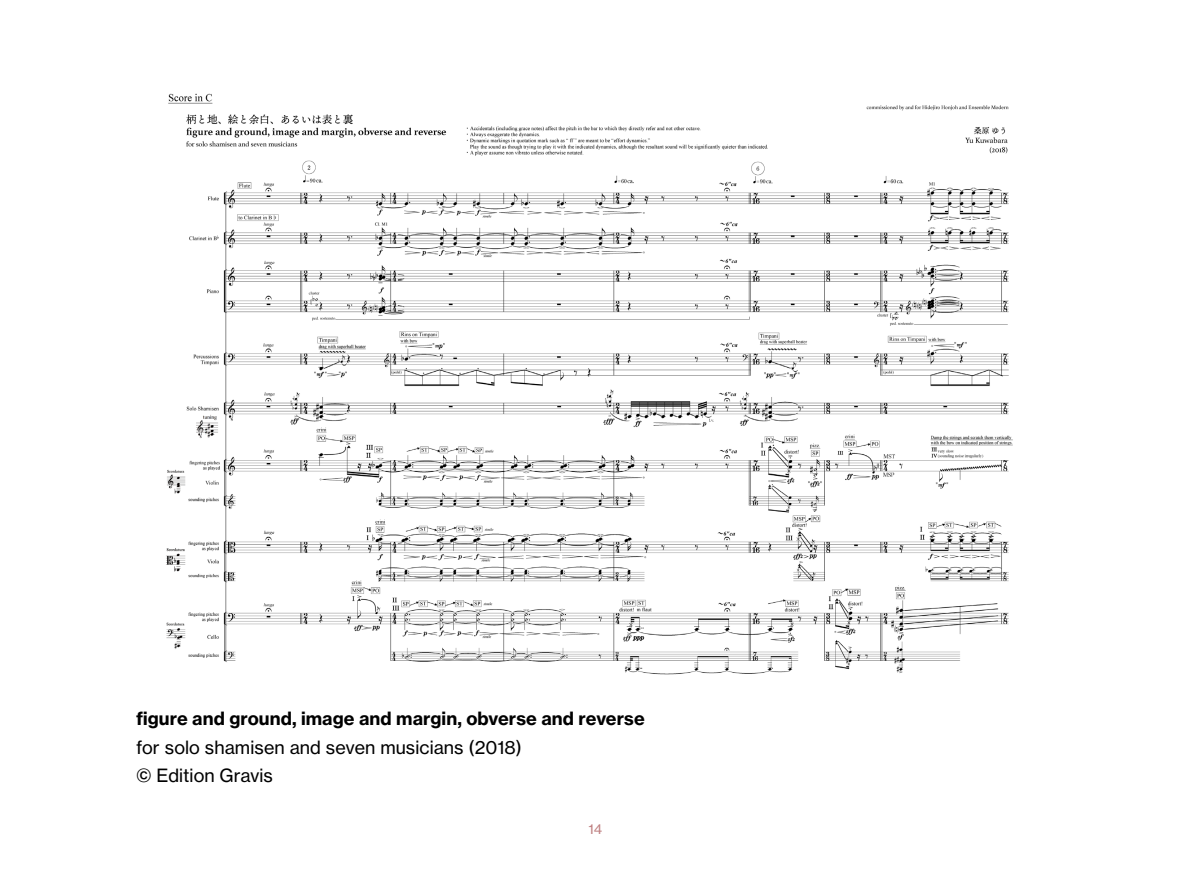
<style>
.page{position:relative;width:1191px;height:893px;background:#fff}
.page>*{position:absolute;margin:0;border:0;box-sizing:border-box;transform-origin:0 0}
.fließtext_englisch_oST{font:18px "N Haas Grotesk TX Pro 55 Rg";letter-spacing:.005em;color:#000}
.fließtext_englisch_oST-2{font:18px "N Haas Grotesk TX Pro 75 Bd";letter-spacing:.005em;color:#000}
.t1{font:13.5px "N Haas Grotesk TX Pro 55 Rg";color:#bf8182}
</style>
<div class="page">
<img style="left:166px;top:93px;width:847px;height:582px">
<p class="fließtext_englisch_oST-2" style="left:136px;top:707px;width:510px">figure and ground, image and margin, obverse and reverse</p>
<p class="fließtext_englisch_oST" style="left:136px;top:736px;width:387px">for solo shamisen and seven musicians (2018)</p>
<p class="fließtext_englisch_oST" style="left:136px;top:765px;width:138px">©︎ Edition Gravis</p>
<p class="t1" style="left:588px;top:821px;width:15px">14</p>
</div>
